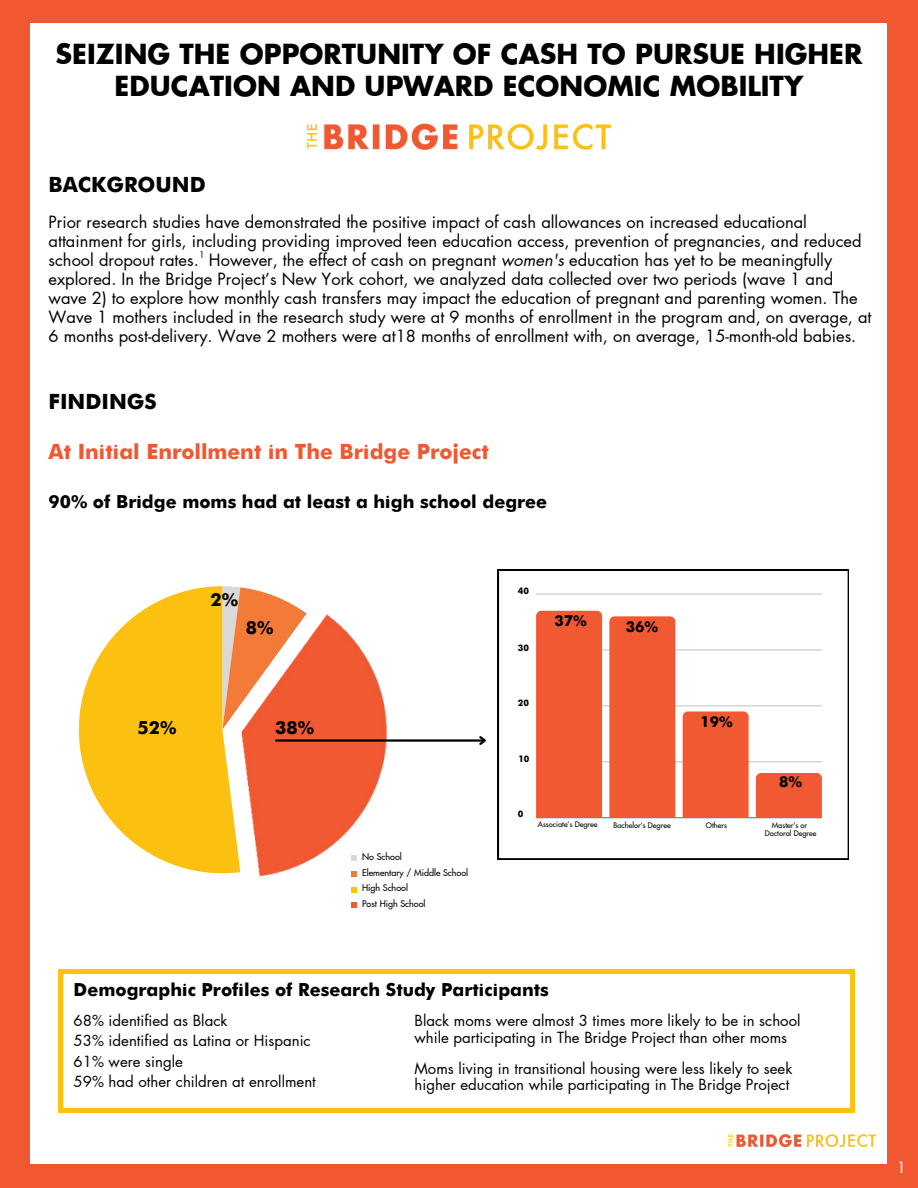
<style>
.page{position:relative;width:918px;height:1188px;background:#f15832}
.page>*{position:absolute;margin:0;border:0;box-sizing:border-box;transform-origin:0 0}
.t1{font:700 27px/31.5px "Futura";color:#000;text-align:center}
.t2{font:700 21px "Futura";color:#f05832}
.t3{font:700 21px "Futura";color:#000}
.t4{font:700 18px "Futura";color:#000}
.t5{font:16.5px/19.2px "Futura LT Pro";color:#000}
.t6{font:15px/16.8px "Futura LT Pro";color:#000}
.t7{font:700 15px "Futura";color:#000}
.t8{font:15px "Futura LT Pro";color:#fff}
.t9{font:500 9px "Futura LT Pro";color:#000}
.t10{font:700 9px "Futura";color:#000}
.t11{font:9px "Futura LT Pro";color:#000}
.t12{font:500 7.5px "Futura LT Pro";color:#000}
.s1{font-style:italic}
</style>
<div class="page">
<div style="left:31px;top:23px;width:856px;height:1140px;background:#fff"></div>
<svg style="left:79px;top:586px;width:219px;height:274px"></svg>
<svg style="left:351px;top:887px;width:6px;height:5px"></svg>
<svg style="left:351px;top:902px;width:6px;height:5px"></svg>
<img style="left:717px;top:1112px;width:170px;height:52px">
<svg style="left:59px;top:970px;width:795px;height:142px"></svg>
<img style="left:162px;top:608px;width:226px;height:269px">
<svg style="left:498px;top:570px;width:351px;height:289px"></svg>
<hr style="left:275px;top:739px;width:210px;height:3px;background:#000">
<svg style="left:477px;top:736px;width:9px;height:9px"></svg>
<img style="left:306px;top:123px;width:306px;height:28px">
<p class="t1" style="left:55px;top:40px;width:809px">SEIZING THE OPPORTUNITY OF CASH TO PURSUE HIGHER<br>EDUCATION AND UPWARD ECONOMIC MOBILITY</p>
<p class="t3" style="left:49px;top:176px;width:159px">BACKGROUND</p>
<p class="t5" style="left:49px;top:213px;width:824px">Prior research studies have demonstrated the positive impact of cash allowances on increased educational attainment for girls, including providing improved teen education access, prevention of pregnancies, and reduced school dropout rates. However, the effect of cash on pregnant <span class="s1">women's</span> education has yet to be meaningfully explored. In the Bridge Project’s New York cohort, we analyzed data collected over two periods (wave 1 and wave 2) to explore how monthly cash transfers may impact the education of pregnant and parenting women. The Wave 1 mothers included in the research study were at 9 months of enrollment in the program and, on average, at 6 months post-delivery. Wave 2 mothers were at18 months of enrollment with, on average, 15-month-old babies.</p>
<h4 class="t11" style="left:199px;top:251px;width:7px">1</h4>
<p class="t3" style="left:49px;top:393px;width:110px">FINDINGS</p>
<p class="t2" style="left:49px;top:443px;width:442px">At Initial Enrollment in The Bridge Project</p>
<p class="t4" style="left:49px;top:494px;width:500px">90% of Bridge moms had at least a high school degree</p>
<p class="t4" style="left:211px;top:592px;width:29px">2%</p>
<h4 class="t10" style="left:518px;top:588px;width:13px">40</h4>
<p class="t4" style="left:246px;top:620px;width:29px">8%</p>
<h4 class="t7" style="left:554px;top:615px;width:34px">37%</h4>
<h4 class="t7" style="left:626px;top:621px;width:34px">36%</h4>
<p class="t10" style="left:518px;top:645px;width:13px">30</p>
<p class="t10" style="left:518px;top:699px;width:13px">20</p>
<p class="t4" style="left:138px;top:720px;width:40px">52%</p>
<p class="t4" style="left:275px;top:720px;width:40px">38%</p>
<h4 class="t7" style="left:700px;top:715px;width:34px">19%</h4>
<p class="t10" style="left:518px;top:755px;width:13px">10</p>
<p class="t7" style="left:779px;top:776px;width:24px">8%</p>
<p class="t10" style="left:518px;top:810px;width:7px">0</p>
<p class="t12" style="left:538px;top:821px;width:61px">Associate’s Degree</p>
<p class="t12" style="left:613px;top:822px;width:59px">Bachelor’s Degree</p>
<p class="t12" style="left:706px;top:822px;width:23px">Others</p>
<p class="t12" style="left:772px;top:822px;width:37px">Master’s or</p>
<p class="t12" style="left:765px;top:830px;width:53px">Doctoral Degree</p>
<h1 class="t9" style="left:362px;top:853px;width:41px">No School</h1>
<p class="t9" style="left:362px;top:869px;width:108px">Elementary / Middle School</p>
<h2 class="t9" style="left:362px;top:899px;width:65px">Post High School</h2>
<h5 class="t9" style="left:362px;top:884px;width:47px">High School</h5>
<h6 class="t4" style="left:74px;top:982px;width:477px">Demographic Profiles of Research Study Participants</h6>
<h6 class="t6" style="left:415px;top:1013px;width:387px">Black moms were almost 3 times more likely to be in school while participating in The Bridge Project than other moms</h6>
<h6 class="t6" style="left:415px;top:1060px;width:379px">Moms living in transitional housing were less likely to seek higher education while participating in The Bridge Project</h6>
<h2 class="t6" style="left:74px;top:1013px;width:155px">68% identified as Black</h2>
<h3 class="t6" style="left:74px;top:1033px;width:239px">53% identified as Latina or Hispanic</h3>
<h4 class="t6" style="left:74px;top:1053px;width:111px">61% were single</h4>
<p class="t6" style="left:74px;top:1074px;width:244px">59% had other children at enrollment</p>
<p class="t8" style="left:897px;top:1160px;width:11px">1</p>
</div>
